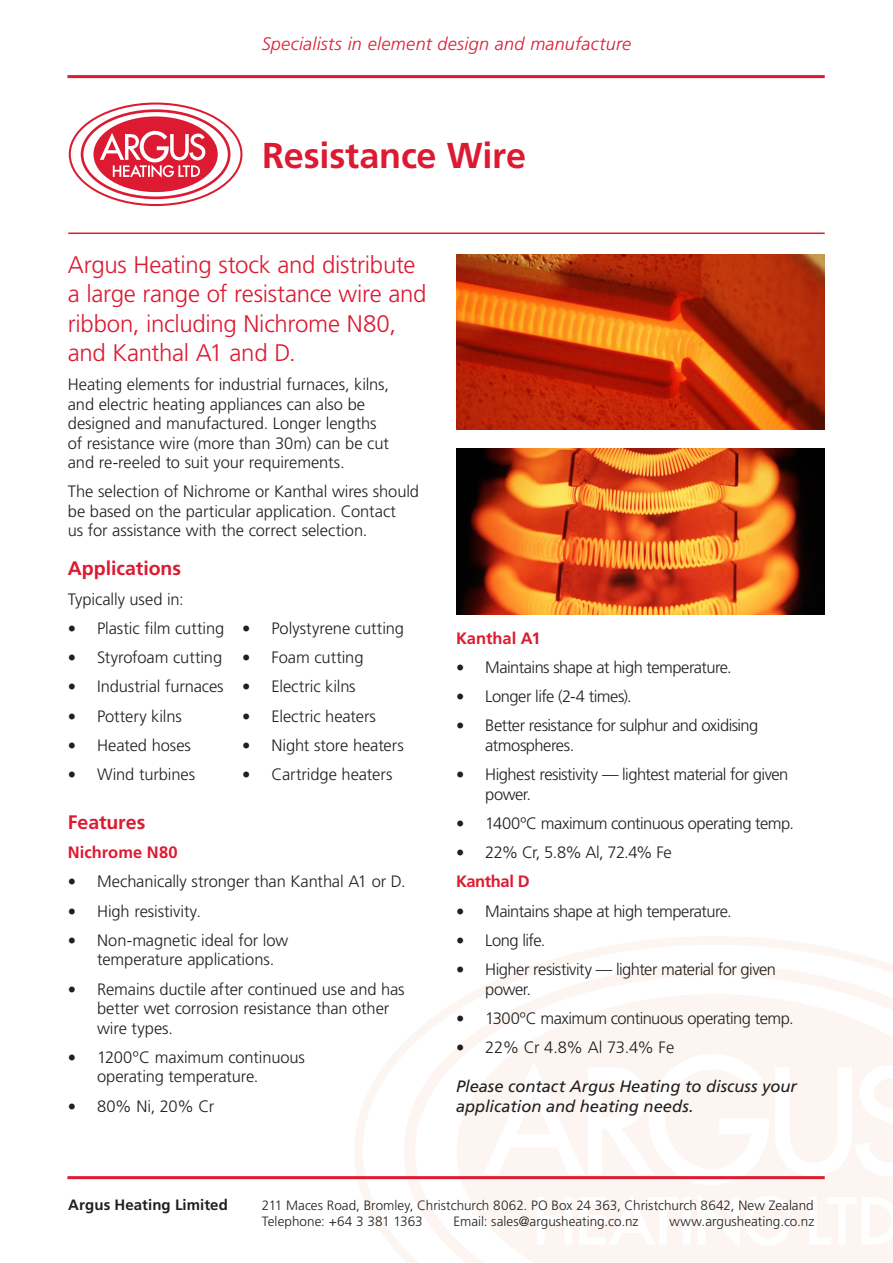
<style>
.page{position:relative;width:893px;height:1263px;background:#fff}
.page>*{position:absolute;margin:0;border:0;box-sizing:border-box;transform-origin:0 0}
.Front_cover_title{font:700 36px "Frutiger LT Std";letter-spacing:-.005em;color:#dc1a32}
.Intro_text{font:300 24px/29.2px "Frutiger LT Std";letter-spacing:-.015em;color:#dc1a32}
.Header_2{font:700 19.5px "Frutiger LT Std";color:#dc1a32}
.t1{font:italic 300 18px "Frutiger LT Std";letter-spacing:.015em;color:#dc1a32}
.Body_copy{font:300 16.5px/19.5px "Frutiger LT Std";letter-spacing:-.01em;color:#231f20}
.Body_copy-2{font:300 16.5px/19.5px "Frutiger LT Std";letter-spacing:-.03em;color:#231f20}
.Body_copy-3{font:italic 16.5px/19.5px "Frutiger LT Std";color:#231f20}
.Body_copy-4{font:300 16.5px "Frutiger LT Std";letter-spacing:-.035em;color:#231f20}
.Header_3{font:700 16.5px "Frutiger LT Std";color:#dc1a32}
.Header_3-2{font:700 16.5px "Frutiger LT Std";letter-spacing:-.025em;color:#dc1a32}
.t2{font:700 15px "Frutiger LT Std";letter-spacing:.005em;color:#231f20}
.t3{font:300 13.5px/16.2px "Frutiger LT Std";color:#231f20}
</style>
<div class="page">
<svg style="left:354px;top:936px;width:539px;height:327px"></svg>
<svg style="left:457px;top:994px;width:436px;height:269px;fill:#fdf5f1"></svg>
<hr style="left:67px;top:75px;width:758px;height:3px;background:#dc1a32">
<hr style="left:67px;top:1176px;width:758px;height:3px;background:#dc1a32">
<hr style="left:68px;top:233px;width:757px;height:1px;background:#dc1a32">
<svg style="left:69px;top:103px;width:173px;height:103px"></svg>
<img style="left:456px;top:255px;width:369px;height:174px">
<img style="left:456px;top:449px;width:369px;height:165px">
<svg style="left:457px;top:937px;width:6px;height:6px"></svg>
<svg style="left:457px;top:967px;width:6px;height:5px"></svg>
<svg style="left:457px;top:1015px;width:6px;height:6px"></svg>
<svg style="left:457px;top:1045px;width:6px;height:5px"></svg>
<p class="t1" style="left:262px;top:33px;width:371px">Specialists in element design and manufacture</p>
<p class="Front_cover_title" style="left:262px;top:134px;width:265px">Resistance Wire</p>
<p class="Intro_text" style="left:68px;top:250px;width:360px">Argus Heating stock and distribute a large range of resistance wire and ribbon, including Nichrome N80, and Kanthal A1 and D.</p>
<p class="Body_copy" style="left:68px;top:375px;width:323px">Heating elements for industrial furnaces, kilns, and electric heating appliances can also be designed and manufactured. Longer lengths of resistance wire (more than 30m) can be cut and re-reeled to suit your requirements.</p>
<p class="Body_copy" style="left:68px;top:482px;width:353px">The selection of Nichrome or Kanthal wires should be based on the particular application. Contact<br>us for assistance with the correct selection.</p>
<p class="Header_2" style="left:68px;top:557px;width:115px">Applications</p>
<p class="Body_copy" style="left:68px;top:589px;width:117px">Typically used in:</p>
<p class="Body_copy" style="left:97px;top:619px;width:129px">Plastic film cutting</p>
<p class="Body_copy" style="left:271px;top:619px;width:134px">Polystyrene cutting</p>
<p class="Body_copy" style="left:97px;top:648px;width:127px">Styrofoam cutting</p>
<p class="Body_copy" style="left:271px;top:648px;width:94px">Foam cutting</p>
<p class="Body_copy" style="left:97px;top:677px;width:128px">Industrial furnaces</p>
<p class="Body_copy" style="left:271px;top:677px;width:86px">Electric kilns</p>
<p class="Body_copy" style="left:97px;top:706px;width:86px">Pottery kilns</p>
<p class="Body_copy" style="left:271px;top:706px;width:106px">Electric heaters</p>
<p class="Body_copy" style="left:97px;top:736px;width:95px">Heated hoses</p>
<p class="Body_copy" style="left:271px;top:736px;width:134px">Night store heaters</p>
<p class="Body_copy" style="left:97px;top:765px;width:100px">Wind turbines</p>
<p class="Body_copy" style="left:271px;top:765px;width:122px">Cartridge heaters</p>
<p class="Header_2" style="left:68px;top:811px;width:79px">Features</p>
<p class="Header_3" style="left:68px;top:843px;width:111px">Nichrome N80</p>
<p class="Body_copy" style="left:97px;top:872px;width:310px">Mechanically stronger than Kanthal A1 or D.</p>
<p class="Body_copy" style="left:97px;top:901px;width:105px">High resistivity.</p>
<p class="Body_copy" style="left:97px;top:931px;width:193px">Non-magnetic ideal for low temperature applications.</p>
<p class="Body_copy" style="left:97px;top:979px;width:309px">Remains ductile after continued use and has better wet corrosion resistance than other wire types.</p>
<p class="Body_copy" style="left:97px;top:1048px;width:209px">1200ºC maximum continuous operating temperature.</p>
<p class="Body_copy" style="left:97px;top:1096px;width:119px">80% Ni, 20% Cr</p>
<p class="Header_3" style="left:456px;top:628px;width:86px">Kanthal A1</p>
<p class="Body_copy-4" style="left:485px;top:658px;width:248px">Maintains shape at high temperature.</p>
<p class="Body_copy-2" style="left:485px;top:687px;width:148px">Longer life (2-4 times).</p>
<p class="Body_copy-2" style="left:485px;top:716px;width:275px">Better resistance for sulphur and oxidising atmospheres.</p>
<p class="Body_copy-2" style="left:485px;top:765px;width:305px">Highest resistivity — lightest material for given power.</p>
<p class="Body_copy-2" style="left:485px;top:814px;width:310px">1400ºC maximum continuous operating temp.</p>
<p class="Body_copy" style="left:485px;top:843px;width:188px">22% Cr, 5.8% Al, 72.4% Fe</p>
<p class="Header_3-2" style="left:456px;top:872px;width:75px">Kanthal D</p>
<p class="Body_copy-4" style="left:485px;top:901px;width:248px">Maintains shape at high temperature.</p>
<p class="Body_copy-2" style="left:485px;top:931px;width:62px">Long life.</p>
<p class="Body_copy-2" style="left:485px;top:960px;width:292px">Higher resistivity — lighter material for given power.</p>
<p class="Body_copy-2" style="left:485px;top:1009px;width:310px">1300ºC maximum continuous operating temp.</p>
<p class="Body_copy" style="left:485px;top:1038px;width:190px">22% Cr 4.8% Al 73.4% Fe</p>
<p class="Body_copy-3" style="left:456px;top:1077px;width:342px">Please contact Argus Heating to discuss your application and heating needs.</p>
<p class="t2" style="left:68px;top:1196px;width:161px">Argus Heating Limited</p>
<p class="t3" style="left:262px;top:1197px;width:553px">211 Maces Road, Bromley, Christchurch 8062. PO Box 24 363, Christchurch 8642, New Zealand<br>Telephone: +64 3 381 1363</p>
<p class="t3" style="left:453px;top:1213px;width:187px">Email: sales@argusheating.co.nz</p>
<p class="t3" style="left:669px;top:1213px;width:146px">www.argusheating.co.nz</p>
</div>
